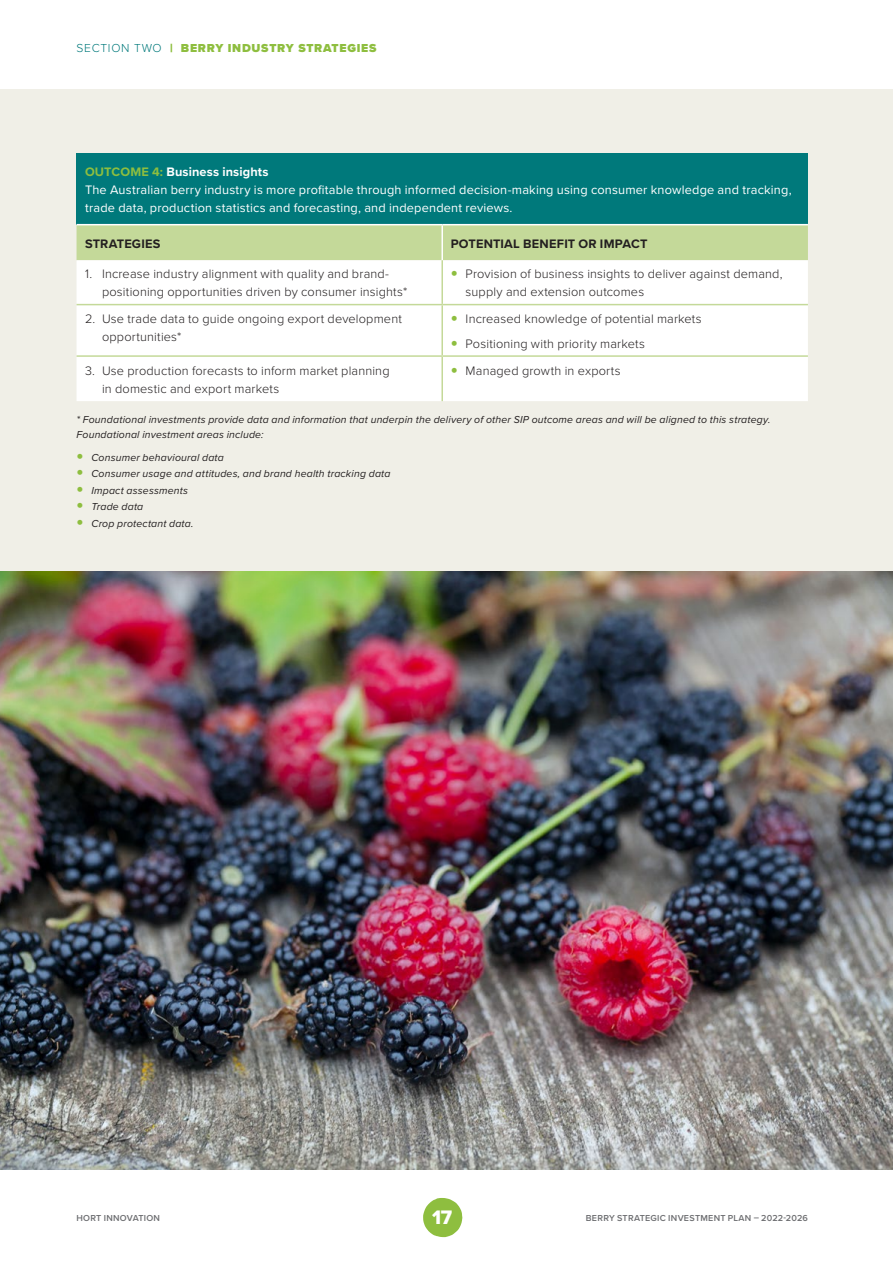
<style>
.page{position:relative;width:893px;height:1263px;background:#fff}
.page>*{position:absolute;margin:0;border:0;box-sizing:border-box;transform-origin:0 0}
.t1{font:20.25px "Proxima Nova Extrabld";color:#fff}
.t2{font:300 12.75px/18px "Proxima Nova";letter-spacing:.015em;color:#231f20}
.t3{font:12.75px/18px "Proxima Nova";letter-spacing:.015em;color:#fff}
.t4{font:700 12.75px "Proxima Nova";letter-spacing:.015em;color:#231f20}
.t5{font:900 12px "Proxima Nova";letter-spacing:.06em;color:#8ebe3f}
.t6{font:italic 10.5px/16.5px "Proxima Nova";letter-spacing:.015em;color:#231f20}
.t7{font:600 9px "Proxima Nova";letter-spacing:.025em;color:#6d6e71}
.s1{font-weight:300;color:#00797b}
.s2{font-weight:700;color:#8ebe3f}
.s3{font-weight:700}
</style>
<div class="page">
<div style="left:0;top:89px;width:893px;height:1080px;background:#f0efe7"></div>
<div style="left:77px;top:153px;width:731px;height:72px;background:#00797b"></div>
<div style="left:77px;top:225px;width:731px;height:35px;background:#c4d999"></div>
<div style="left:77px;top:260px;width:731px;height:141px;background:#fff"></div>
<hr style="left:77px;top:224px;width:365px;height:1px;background:#fff">
<hr style="left:442px;top:224px;width:366px;height:1px;background:#fff">
<hr style="left:441px;top:225px;width:2px;height:35px;background:#fff">
<hr style="left:441px;top:260px;width:2px;height:44px;background:#c4d999">
<hr style="left:441px;top:305px;width:2px;height:50px;background:#c4d999">
<hr style="left:441px;top:357px;width:2px;height:44px;background:#c4d999">
<hr style="left:77px;top:304px;width:365px;height:1px;background:#c4d999">
<hr style="left:442px;top:304px;width:366px;height:1px;background:#c4d999">
<hr style="left:77px;top:355px;width:365px;height:2px;background:#c4d999">
<hr style="left:442px;top:355px;width:366px;height:2px;background:#c4d999">
<img style="left:0;top:571px;width:893px;height:598px">
<svg style="left:423px;top:1198px;width:39px;height:39px"></svg>
<svg style="left:452px;top:271px;width:5px;height:5px"></svg>
<svg style="left:452px;top:316px;width:5px;height:5px"></svg>
<svg style="left:452px;top:340px;width:5px;height:5px"></svg>
<svg style="left:452px;top:367px;width:5px;height:5px"></svg>
<p class="t5" style="left:77px;top:39px;width:301px"><span class="s1">SECTION TWO</span> | BERRY INDUSTRY STRATEGIES</p>
<p class="t3" style="left:85px;top:162px;width:708px"><span class="s2">OUTCOME 4:</span> <span class="s3">Business insights<br></span>The Australian berry industry is more profitable through informed decision-making using consumer knowledge and tracking, trade data, production statistics and forecasting, and independent reviews.</p>
<p class="t4" style="left:85px;top:234px;width:77px">STRATEGIES</p>
<p class="t4" style="left:451px;top:234px;width:198px">POTENTIAL BENEFIT OR IMPACT</p>
<p class="t2" style="left:102px;top:264px;width:307px;text-indent:-17px">1. Increase industry alignment with quality and brand&shy;positioning opportunities driven by consumer insights*</p>
<p class="t2" style="left:466px;top:264px;width:318px">Provision of business insights to deliver against demand, supply and extension outcomes</p>
<p class="t2" style="left:102px;top:309px;width:301px;text-indent:-17px">2. Use trade data to guide ongoing export development opportunities*</p>
<p class="t2" style="left:466px;top:306px;width:238px;line-height:24.5px">Increased knowledge of potential markets<br>Positioning with priority markets</p>
<p class="t2" style="left:102px;top:361px;width:289px;text-indent:-17px">3. Use production forecasts to inform market planning in domestic and export markets</p>
<p class="t2" style="left:466px;top:361px;width:157px">Managed growth in exports</p>
<p class="t6" style="left:77px;top:411px;width:695px;line-height:15px">* Foundational investments provide data and information that underpin the delivery of other SIP outcome areas and will be aligned to this strategy.<br>Foundational investment areas include:</p>
<p class="t6" style="left:91px;top:449px;width:301px">Consumer behavioural data<br>Consumer usage and attitudes, and brand health tracking data<br>Impact assessments<br>Trade data<br>Crop protectant data.</p>
<p class="t7" style="left:77px;top:1212px;width:85px">HORT INNOVATION</p>
<h1 class="t1" style="left:432px;top:1202px;width:22px">17</h1>
<p class="t7" style="left:586px;top:1212px;width:224px">BERRY STRATEGIC INVESTMENT PLAN – 2022-2026</p>
</div>
